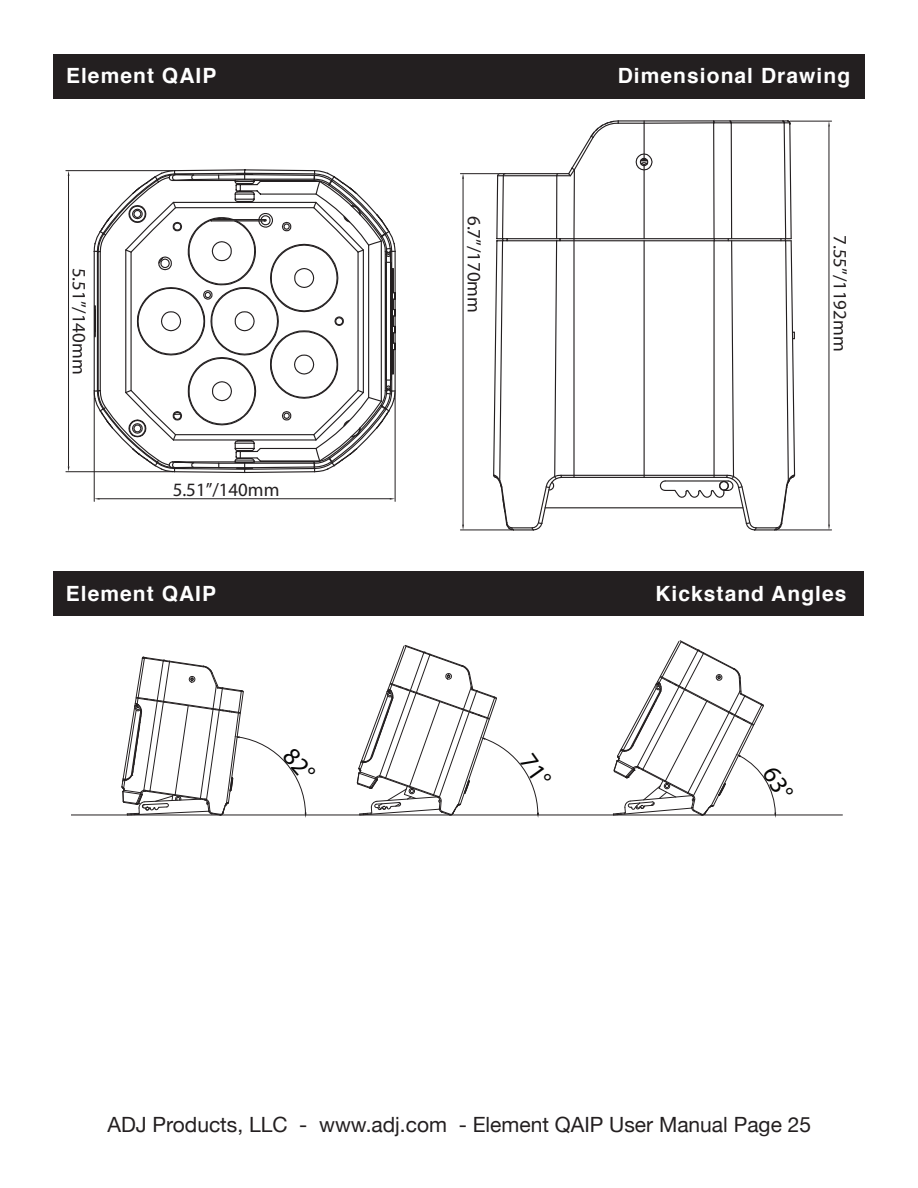
<style>
.page{position:relative;width:918px;height:1188px;background:#fff}
.page>*{position:absolute;margin:0;border:0;box-sizing:border-box;transform-origin:0 0}
.t1{font:21px "Helvetica Neue";color:#231f20}
.t2{font:700 21px "Helvetica";letter-spacing:.05em;color:#fff}
.t3{font:18.9px "Myriad Pro";color:#231f20}
</style>
<div class="page">
<div style="left:53px;top:571px;width:811px;height:45px;background:#231f20"></div>
<hr style="left:71px;top:815px;width:771px;height:1px;background:#231f20">
<div style="left:54px;top:54px;width:810px;height:44px;background:#231f20"></div>
<svg style="left:492px;top:120px;width:304px;height:411px"></svg>
<svg style="left:93px;top:169px;width:303px;height:304px"></svg>
<hr style="left:66px;top:170px;width:107px;height:1px;background:#231f20">
<hr style="left:66px;top:471px;width:107px;height:1px;background:#231f20">
<hr style="left:68px;top:176px;width:1px;height:290px;background:#231f20">
<hr style="left:94px;top:392px;width:1px;height:109px;background:#231f20">
<hr style="left:395px;top:392px;width:1px;height:109px;background:#231f20">
<hr style="left:100px;top:498px;width:290px;height:1px;background:#231f20">
<hr style="left:790px;top:121px;width:42px;height:1px;background:#231f20">
<hr style="left:776px;top:530px;width:56px;height:1px;background:#231f20">
<hr style="left:829px;top:126px;width:1px;height:399px;background:#231f20">
<hr style="left:460px;top:173px;width:38px;height:1px;background:#231f20">
<hr style="left:460px;top:530px;width:52px;height:1px;background:#231f20">
<hr style="left:463px;top:179px;width:1px;height:346px;background:#231f20">
<svg style="left:121px;top:656px;width:196px;height:160px"></svg>
<svg style="left:356px;top:645px;width:196px;height:173px"></svg>
<svg style="left:612px;top:640px;width:182px;height:176px"></svg>
<p class="t2" style="left:66px;top:59px;width:152px">Element QAIP</p>
<p class="t2" style="left:618px;top:59px;width:234px">Dimensional Drawing</p>
<p class="t3" style="left:91px;top:268px;width:108px;rotate:90deg">5.51”/140mm</p>
<p class="t3" style="left:173px;top:478px;width:108px">5.51”/140mm</p>
<p class="t3" style="left:486px;top:216px;width:99px;rotate:90deg">6.7”/170mm</p>
<p class="t3" style="left:852px;top:235px;width:118px;rotate:90deg">7.55”/1192mm</p>
<p class="t2" style="left:66px;top:576px;width:152px">Element QAIP</p>
<p class="t2" style="left:655px;top:576px;width:193px">Kickstand Angles</p>
<p class="t1" style="left:108px;top:1110px;width:705px">ADJ Products, LLC - www.adj.com - Element QAIP User Manual Page 25</p>
</div>
